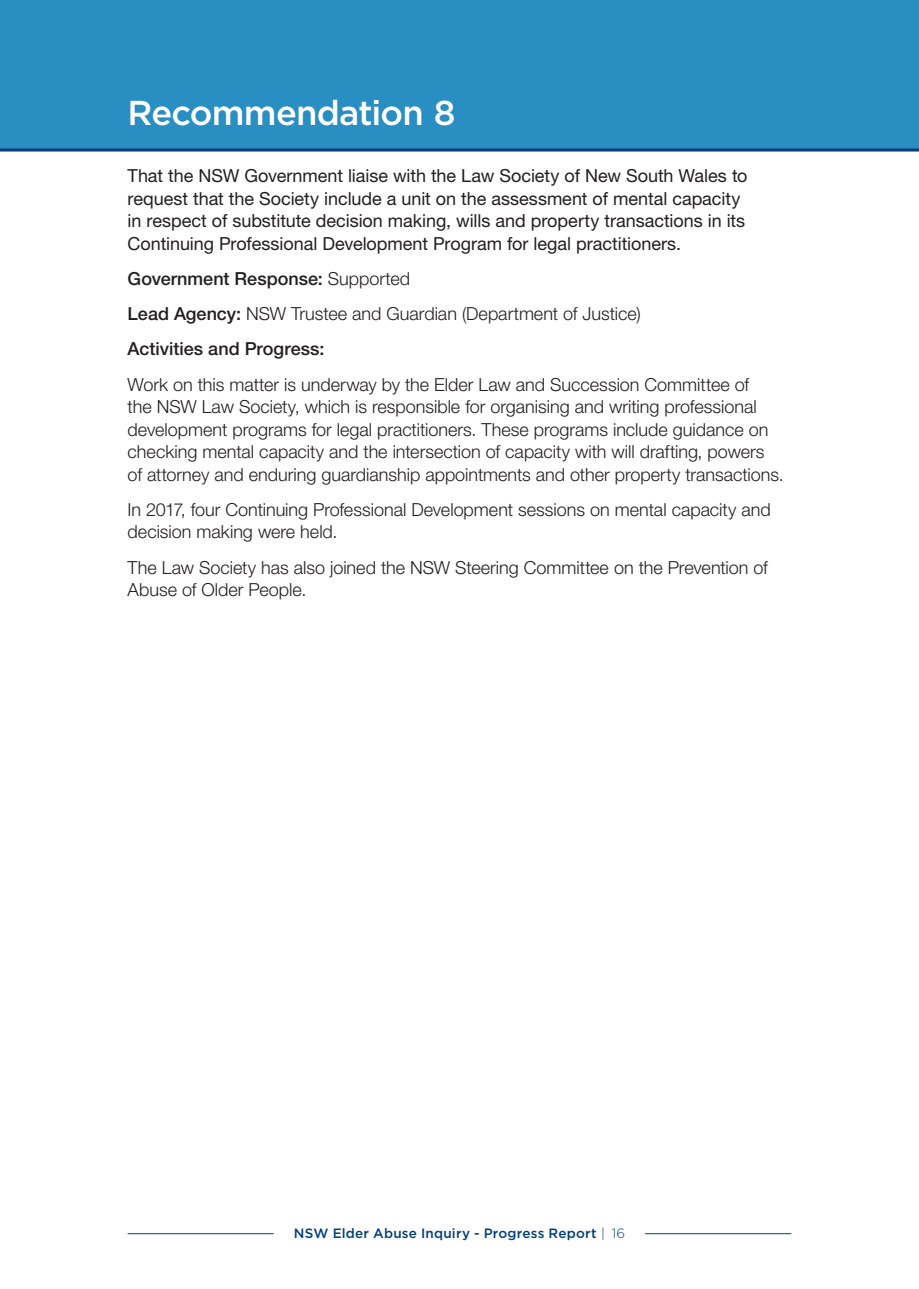
<style>
.page{position:relative;width:919px;height:1289px;background:#fff}
.page>*{position:absolute;margin:0;border:0;box-sizing:border-box;transform-origin:0 0}
._001_heading_level_1{font:500 34.5px "Gotham";letter-spacing:-.025em;color:#fff}
._002_Body_copy{font:300 18px/22.5px "Helvetica Neue LT Std";color:#231f20}
._002_Body_copy-2{font:18px/22.5px "Helvetica Neue LT Std";letter-spacing:-.005em;color:#231f20}
._002_Body_copy-3{font:500 18px "Helvetica Neue LT Std";color:#231f20}
.t1{font:500 13.5px "Gotham";letter-spacing:.015em;color:#003e7e}
.s1{font-weight:300}
.s2{font-weight:500}
</style>
<div class="page">
<hr style="left:128px;top:1233px;width:146px;height:1px;background:#003e7e">
<hr style="left:645px;top:1233px;width:146px;height:1px;background:#003e7e">
<div style="left:0;top:0;width:918px;height:150px;background:#298ec2"></div>
<hr style="left:0;top:148px;width:918px;height:3px;background:#003e7e">
<p class="_001_heading_level_1" style="left:128px;top:91px;width:329px">Recommendation 8</p>
<p class="_002_Body_copy-2" style="left:128px;top:164px;width:621px">That the NSW Government liaise with the Law Society of New South Wales to request that the Society include a unit on the assessment of mental capacity in respect of substitute decision making, wills and property transactions in its Continuing Professional Development Program for legal practitioners.</p>
<p class="_002_Body_copy-3" style="left:128px;top:268px;width:284px">Government Response: <span class="s1">Supported</span></p>
<p class="_002_Body_copy" style="left:128px;top:302px;width:514px"><span class="s2">Lead Agency:</span> NSW Trustee and Guardian (Department of Justice)</p>
<p class="_002_Body_copy-3" style="left:128px;top:338px;width:198px">Activities and Progress:</p>
<p class="_002_Body_copy" style="left:128px;top:372px;width:657px">Work on this matter is underway by the Elder Law and Succession Committee of<br>the NSW Law Society, which is responsible for organising and writing professional development programs for legal practitioners. These programs include guidance on checking mental capacity and the intersection of capacity with will drafting, powers<br>of attorney and enduring guardianship appointments and other property transactions.</p>
<p class="_002_Body_copy" style="left:128px;top:498px;width:644px">In 2017, four Continuing Professional Development sessions on mental capacity and decision making were held.</p>
<p class="_002_Body_copy" style="left:128px;top:555px;width:641px">The Law Society has also joined the NSW Steering Committee on the Prevention of<br>Abuse of Older People.</p>
<p class="t1" style="left:294px;top:1223px;width:332px">NSW Elder Abuse Inquiry - Progress Report <span class="s1">| 16</span></p>
</div>
